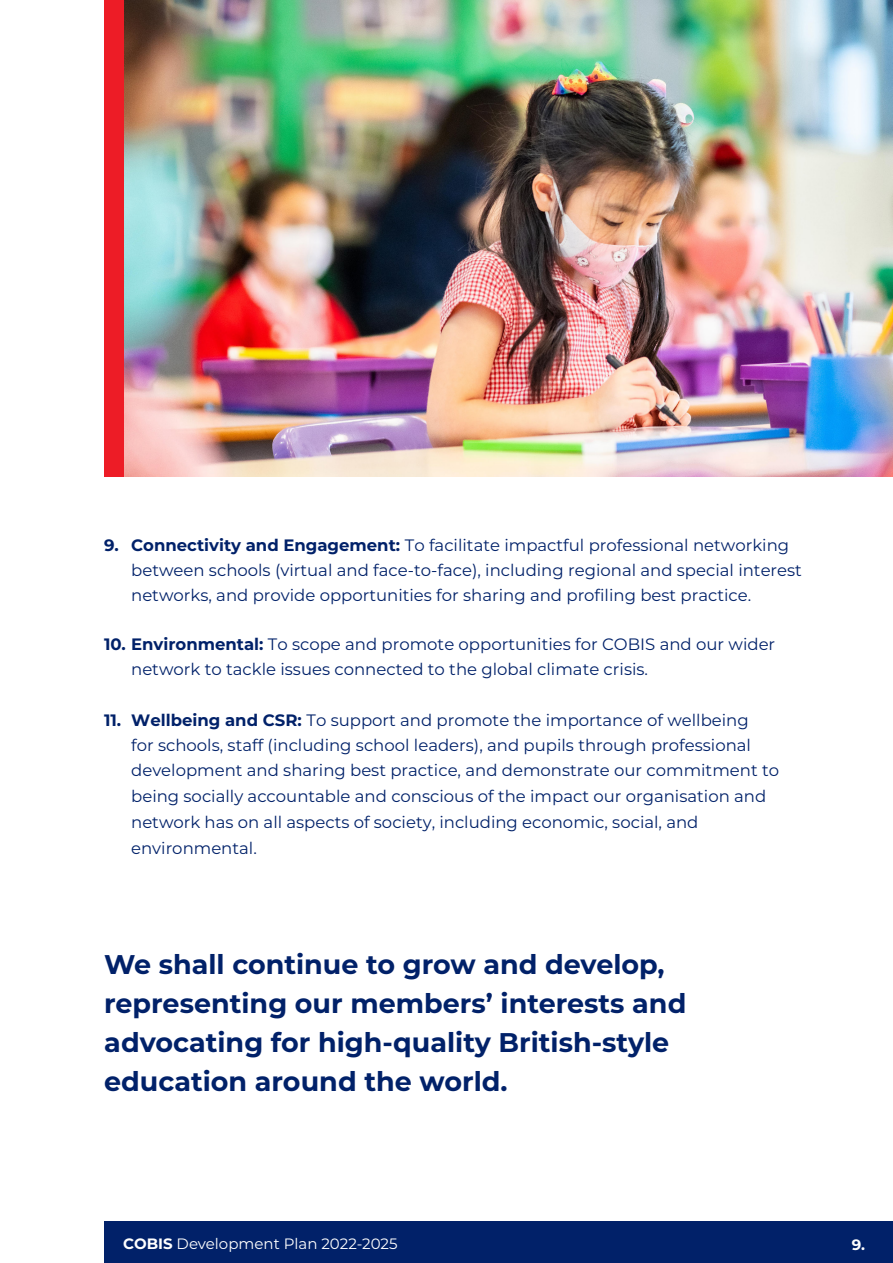
<style>
.page{position:relative;width:893px;height:1263px;background:#fff}
.page>*{position:absolute;margin:0;border:0;box-sizing:border-box;transform-origin:0 0}
.t1{font:700 27px/39px "Montserrat";color:#012169}
.t2{font:16.5px/25.5px "Montserrat";color:#012169}
.t3{font:15px "Montserrat";color:#fff}
.t4{font:700 15px "Montserrat";color:#fff}
.s1{font-weight:700}
</style>
<div class="page">
<img style="left:123px;top:0;width:770px;height:476px">
<div style="left:104px;top:1222px;width:789px;height:41px;background:#012169"></div>
<div style="left:104px;top:0;width:19px;height:476px;background:#ed1c26"></div>
<p class="t2" style="left:131px;top:532px;width:672px;text-indent:-27px"><span class="s1">9. Connectivity and Engagement:</span> To facilitate impactful professional networking between schools (virtual and face-to-face), including regional and special interest networks, and provide opportunities for sharing and profiling best practice.</p>
<p class="t2" style="left:131px;top:630px;width:646px;text-indent:-27px"><span class="s1">10. Environmental:</span> To scope and promote opportunities for COBIS and our wider network to tackle issues connected to the global climate crisis.</p>
<p class="t2" style="left:131px;top:707px;width:649px;text-indent:-27px"><span class="s1">11. Wellbeing and CSR:</span> To support and promote the importance of wellbeing<br>for schools, staff (including school leaders), and pupils through professional development and sharing best practice, and demonstrate our commitment to being socially accountable and conscious of the impact our organisation and network has on all aspects of society, including economic, social, and environmental.</p>
<p class="t1" style="left:104px;top:944px;width:584px">We shall continue to grow and develop, representing our members’ interests and advocating for high-quality British-style education around the world.</p>
<p class="t3" style="left:123px;top:1233px;width:276px"><span class="s1">COBIS</span> Development Plan 2022-2025</p>
<p class="t4" style="left:852px;top:1234px;width:15px">9.</p>
</div>
